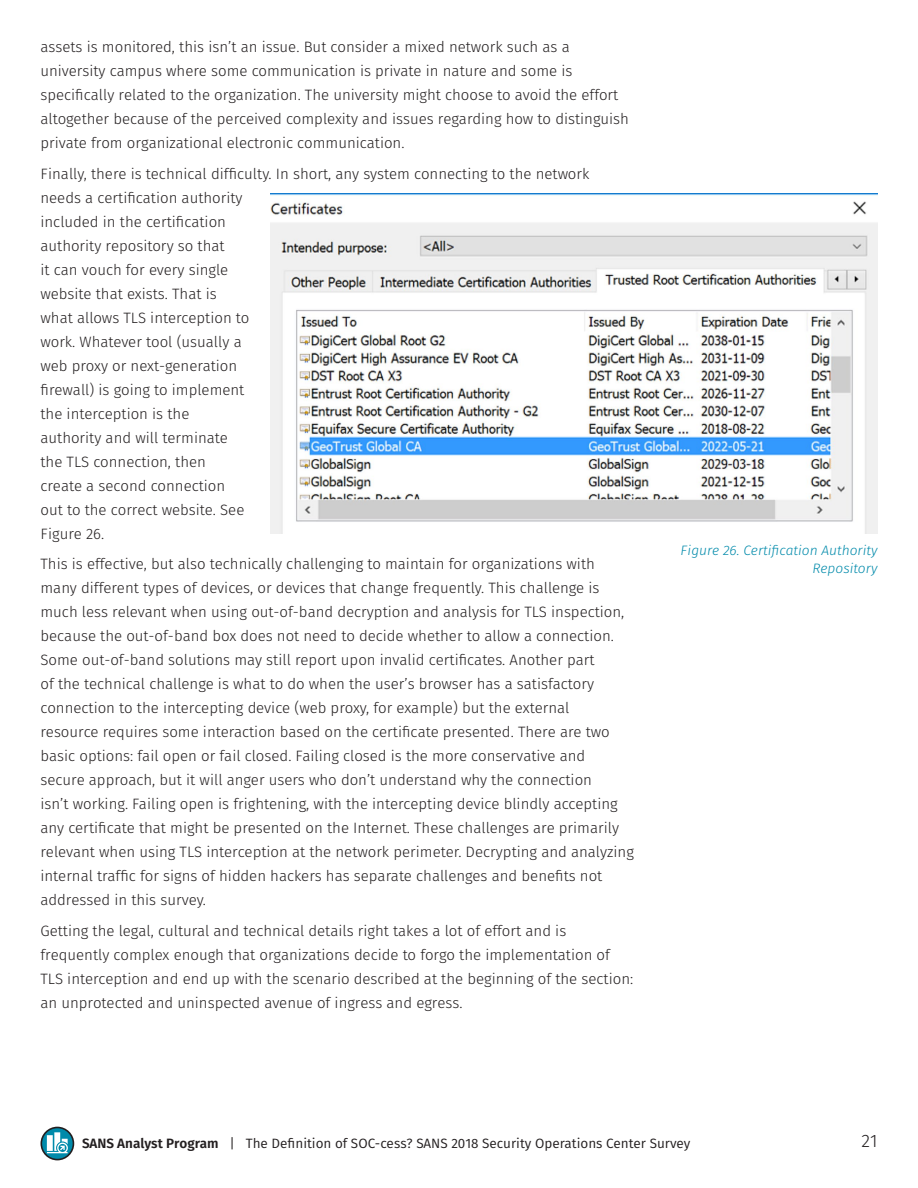
<style>
.page{position:relative;width:918px;height:1188px;background:#fff}
.page>*{position:absolute;margin:0;border:0;box-sizing:border-box;transform-origin:0 0}
.t1{font:300 18px "Fira Sans";color:#231f20}
.t2{font:300 15px/24px "Fira Sans";color:#231f20}
.t3{font:italic 300 13.65px/17.7px "Fira Sans";color:#008aaa;text-align:right}
.t4{font:13.5px "Fira Sans";color:#231f20}
.s1{font-weight:600}
</style>
<div class="page">
<svg style="left:41px;top:1127px;width:33px;height:33px"></svg>
<svg style="left:42px;top:1128px;width:31px;height:31px"></svg>
<svg style="left:47px;top:1132px;width:21px;height:21px"></svg>
<img style="left:270px;top:193px;width:608px;height:340px">
<p class="t2" style="left:40px;top:35px;width:590px">assets is monitored, this isn’t an issue. But consider a mixed network such as a university campus where some communication is private in nature and some is specifically related to the organization. The university might choose to avoid the effort altogether because of the perceived complexity and issues regarding how to distinguish private from organizational electronic communication.</p>
<p class="t2" style="left:40px;top:161px;width:550px">Finally, there is technical difficulty. In short, any system connecting to the network needs a certification authority<br>included in the certification<br>authority repository so that<br>it can vouch for every single<br>website that exists. That is<br>what allows TLS interception to<br>work. Whatever tool (usually a<br>web proxy or next-generation<br>firewall) is going to implement<br>the interception is the<br>authority and will terminate<br>the TLS connection, then<br>create a second connection<br>out to the correct website. See<br>Figure 26.</p>
<p class="t2" style="left:40px;top:552px;width:595px">This is effective, but also technically challenging to maintain for organizations with many different types of devices, or devices that change frequently. This challenge is much less relevant when using out-of-band decryption and analysis for TLS inspection, because the out-of-band box does not need to decide whether to allow a connection.<br>Some out-of-band solutions may still report upon invalid certificates. Another part<br>of the technical challenge is what to do when the user’s browser has a satisfactory connection to the intercepting device (web proxy, for example) but the external<br>resource requires some interaction based on the certificate presented. There are two basic options: fail open or fail closed. Failing closed is the more conservative and<br>secure approach, but it will anger users who don’t understand why the connection<br>isn’t working. Failing open is frightening, with the intercepting device blindly accepting any certificate that might be presented on the Internet. These challenges are primarily relevant when using TLS interception at the network perimeter. Decrypting and analyzing internal traffic for signs of hidden hackers has separate challenges and benefits not addressed in this survey.</p>
<p class="t2" style="left:40px;top:919px;width:594px">Getting the legal, cultural and technical details right takes a lot of effort and is frequently complex enough that organizations decide to forgo the implementation of TLS interception and end up with the scenario described at the beginning of the section: an unprotected and uninspected avenue of ingress and egress.</p>
<p class="t3" style="left:681px;top:542px;width:198px">Figure 26. Certification Authority<br>Repository</p>
<p class="t4" style="left:82px;top:1133px;width:610px"><span class="s1">SANS Analyst Program</span> | The Definition of SOC-cess? SANS 2018 Security Operations Center Survey</p>
<p class="t1" style="left:861px;top:1128px;width:18px">21</p>
</div>
